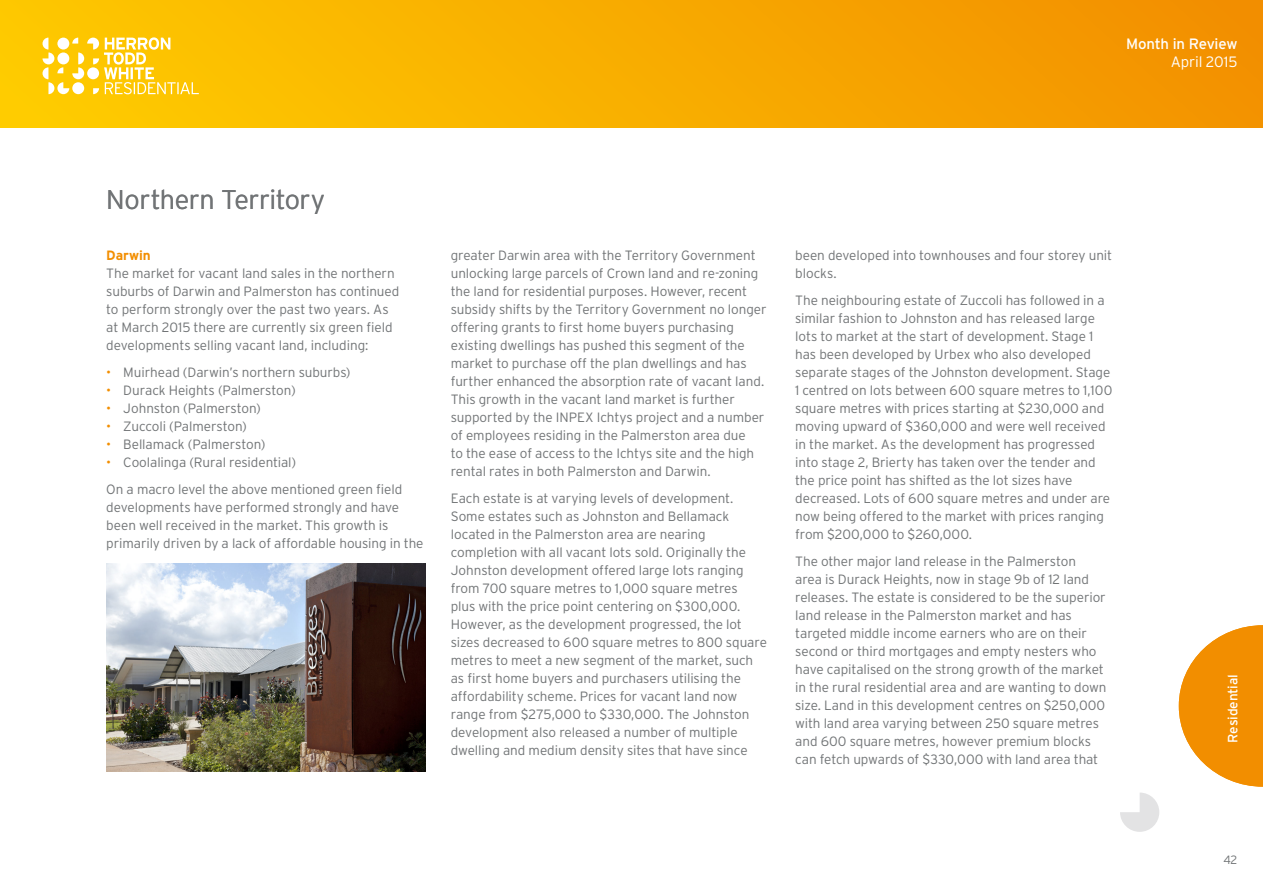
<style>
.page{position:relative;width:1263px;height:893px;background:#fff}
.page>*{position:absolute;margin:0;border:0;box-sizing:border-box;transform-origin:0 0}
.H_4{font:300 27px "Interstate";letter-spacing:-.02em;color:#717476}
.H_3{font:15px "Interstate";letter-spacing:-.015em;color:#fff}
.H_3-2{font:300 15px "Interstate";letter-spacing:-.015em;color:#fff}
.P_2{font:300 13.5px/18px "Interstate";letter-spacing:-.005em;color:#717476}
.H_3-3{font:13.5px "Interstate";letter-spacing:-.01em;color:#fff}
.H_3-4{font:700 13.5px "Interstate";letter-spacing:-.005em;color:#f28e00}
.t1{font:300 12px "Interstate";color:#717476}
.s1{color:#f28e00}
</style>
<div class="page">
<svg style="left:1120px;top:792px;width:39px;height:40px"></svg>
<div style="left:0;top:0;width:1263px;height:128px;background:linear-gradient(to right,#fecb00,#f29000)"></div>
<svg style="left:43px;top:37px;width:156px;height:57px"></svg>
<svg style="left:1179px;top:625px;width:84px;height:162px"></svg>
<img style="left:106px;top:563px;width:319px;height:209px">
<p class="H_3" style="left:1126px;top:35px;width:113px">Month in Review</p>
<p class="H_3-2" style="left:1171px;top:53px;width:68px">April 2015</p>
<p class="H_4" style="left:106px;top:183px;width:220px">Northern Territory</p>
<p class="H_3-4" style="left:106px;top:247px;width:46px">Darwin</p>
<p class="P_2" style="left:106px;top:264px;width:295px">The market for vacant land sales in the northern suburbs of Darwin and Palmerston has continued to perform strongly over the past two years. As at March 2015 there are currently six green field developments selling vacant land, including:</p>
<p class="P_2" style="left:106px;top:363px;width:246px"><span class="s1">•</span> Muirhead (Darwin’s northern suburbs)</p>
<p class="P_2" style="left:106px;top:381px;width:191px"><span class="s1">•</span> Durack Heights (Palmerston)</p>
<p class="P_2" style="left:106px;top:399px;width:156px"><span class="s1">•</span> Johnston (Palmerston)</p>
<p class="P_2" style="left:106px;top:417px;width:142px"><span class="s1">•</span> Zuccoli (Palmerston)</p>
<p class="P_2" style="left:106px;top:435px;width:161px"><span class="s1">•</span> Bellamack (Palmerston)</p>
<p class="P_2" style="left:106px;top:453px;width:191px"><span class="s1">•</span> Coolalinga (Rural residential)</p>
<p class="P_2" style="left:106px;top:480px;width:319px">On a macro level the above mentioned green field developments have performed strongly and have been well received in the market. This growth is primarily driven by a lack of affordable housing in the</p>
<p class="P_2" style="left:451px;top:246px;width:317px">greater Darwin area with the Territory Government unlocking large parcels of Crown land and re-zoning the land for residential purposes. However, recent subsidy shifts by the Territory Government no longer offering grants to first home buyers purchasing existing dwellings has pushed this segment of the market to purchase off the plan dwellings and has further enhanced the absorption rate of vacant land.<br>This growth in the vacant land market is further supported by the INPEX Ichtys project and a number of employees residing in the Palmerston area due<br>to the ease of access to the Ichtys site and the high rental rates in both Palmerston and Darwin.</p>
<p class="P_2" style="left:451px;top:489px;width:318px">Each estate is at varying levels of development.<br>Some estates such as Johnston and Bellamack located in the Palmerston area are nearing completion with all vacant lots sold. Originally the Johnston development offered large lots ranging from 700 square metres to 1,000 square metres<br>plus with the price point centering on $300,000.<br>However, as the development progressed, the lot sizes decreased to 600 square metres to 800 square metres to meet a new segment of the market, such as first home buyers and purchasers utilising the affordability scheme. Prices for vacant land now range from $275,000 to $330,000. The Johnston development also released a number of multiple dwelling and medium density sites that have since</p>
<p class="P_2" style="left:795px;top:246px;width:318px">been developed into townhouses and four storey unit blocks.</p>
<p class="P_2" style="left:795px;top:291px;width:319px">The neighbouring estate of Zuccoli has followed in a similar fashion to Johnston and has released large lots to market at the start of development. Stage 1 has been developed by Urbex who also developed separate stages of the Johnston development. Stage 1 centred on lots between 600 square metres to 1,100 square metres with prices starting at $230,000 and moving upward of $360,000 and were well received in the market. As the development has progressed into stage 2, Brierty has taken over the tender and the price point has shifted as the lot sizes have decreased. Lots of 600 square metres and under are now being offered to the market with prices ranging from $200,000 to $260,000.</p>
<p class="P_2" style="left:795px;top:552px;width:313px">The other major land release in the Palmerston<br>area is Durack Heights, now in stage 9b of 12 land releases. The estate is considered to be the superior land release in the Palmerston market and has targeted middle income earners who are on their second or third mortgages and empty nesters who have capitalised on the strong growth of the market in the rural residential area and are wanting to down size. Land in this development centres on $250,000 with land area varying between 250 square metres and 600 square metres, however premium blocks can fetch upwards of $330,000 with land area that</p>
<p class="H_3-3" style="left:1224px;top:743px;width:70px;rotate:-90deg">Residential</p>
<p class="t1" style="left:1223px;top:853px;width:16px">42</p>
</div>
